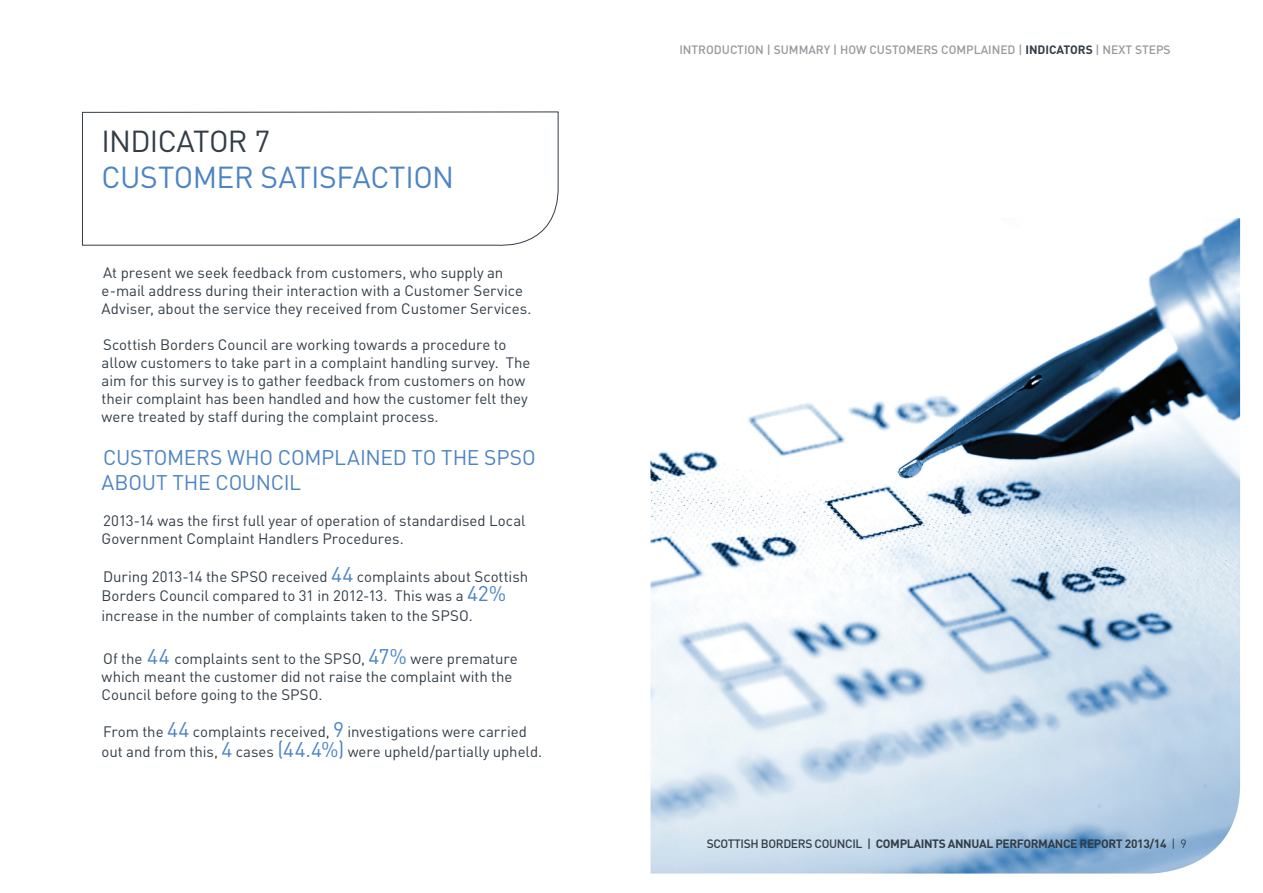
<style>
.page{position:relative;width:1263px;height:893px;background:#fff}
.page>*{position:absolute;margin:0;border:0;box-sizing:border-box;transform-origin:0 0}
.t1{font:30px "DIN";letter-spacing:-.015em;color:#4d84c4}
.t2{font:30px "DIN";letter-spacing:-.02em;color:#323d47}
.t3{font:21px/25.2px "DIN";letter-spacing:-.015em;color:#4d84c4}
.t4{font:15px/18px "DIN";letter-spacing:-.005em;color:#323d47}
.t5{font:700 12px "DIN";letter-spacing:-.03em;color:#323d47}
.t6{font:500 12px "DIN";color:#97979d}
.s1{font-size:21px;color:#4d84c4}
.s2{font-weight:700;color:#323d47}
.s3{font-weight:500}
.s4{font-weight:400}
</style>
<div class="page">
<img style="left:650px;top:218px;width:590px;height:655px">
<svg style="left:82px;top:111px;width:477px;height:135px"></svg>
<h1 class="t2" style="left:102px;top:122px;width:170px">INDICATOR 7</h1>
<h1 class="t1" style="left:102px;top:158px;width:354px">CUSTOMER SATISFACTION</h1>
<p class="t4" style="left:102px;top:263px;width:431px">At present we seek feedback from customers, who supply an e-mail address during their interaction with a Customer Service<br>Adviser, about the service they received from Customer Services.</p>
<p class="t4" style="left:102px;top:335px;width:430px">Scottish Borders Council are working towards a procedure to allow customers to take part in a complaint handling survey. The aim for this survey is to gather feedback from customers on how their complaint has been handled and how the customer felt they were treated by staff during the complaint process.</p>
<h2 class="t3" style="left:102px;top:444px;width:436px">CUSTOMERS WHO COMPLAINED TO THE SPSO<br>ABOUT THE COUNCIL</h2>
<p class="t4" style="left:102px;top:511px;width:425px">2013-14 was the first full year of operation of standardised Local<br>Government Complaint Handlers Procedures.</p>
<p class="t4" style="left:102px;top:566px;width:428px;line-height:19.5px">During 2013-14 the SPSO received <span class="s1">44</span> complaints about Scottish<br>Borders Council compared to 31 in 2012-13. This was a <span class="s1">42% </span>increase in the number of complaints taken to the SPSO.</p>
<p class="t4" style="left:102px;top:649px;width:418px">Of the <span class="s1">44</span> complaints sent to the SPSO, <span class="s1">47%</span> were premature which meant the customer did not raise the complaint with the<br>Council before going to the SPSO.</p>
<p class="t4" style="left:102px;top:722px;width:442px;line-height:19.5px">From the <span class="s1">44</span> complaints received, <span class="s1">9</span> investigations were carried out and from this, <span class="s1">4</span> cases <span class="s1">(44.4%)</span> were upheld/partially upheld.</p>
<p class="t6" style="left:679px;top:42px;width:493px">INTRODUCTION | SUMMARY | HOW CUSTOMERS COMPLAINED | <span class="s2">INDICATORS</span> | NEXT STEPS</p>
<p class="t5" style="left:707px;top:836px;width:481px"><span class="s3">SCOTTISH BORDERS COUNCIL |</span> COMPLAINTS ANNUAL PERFORMANCE REPORT 2013/14 <span class="s4">| 9</span></p>
</div>
